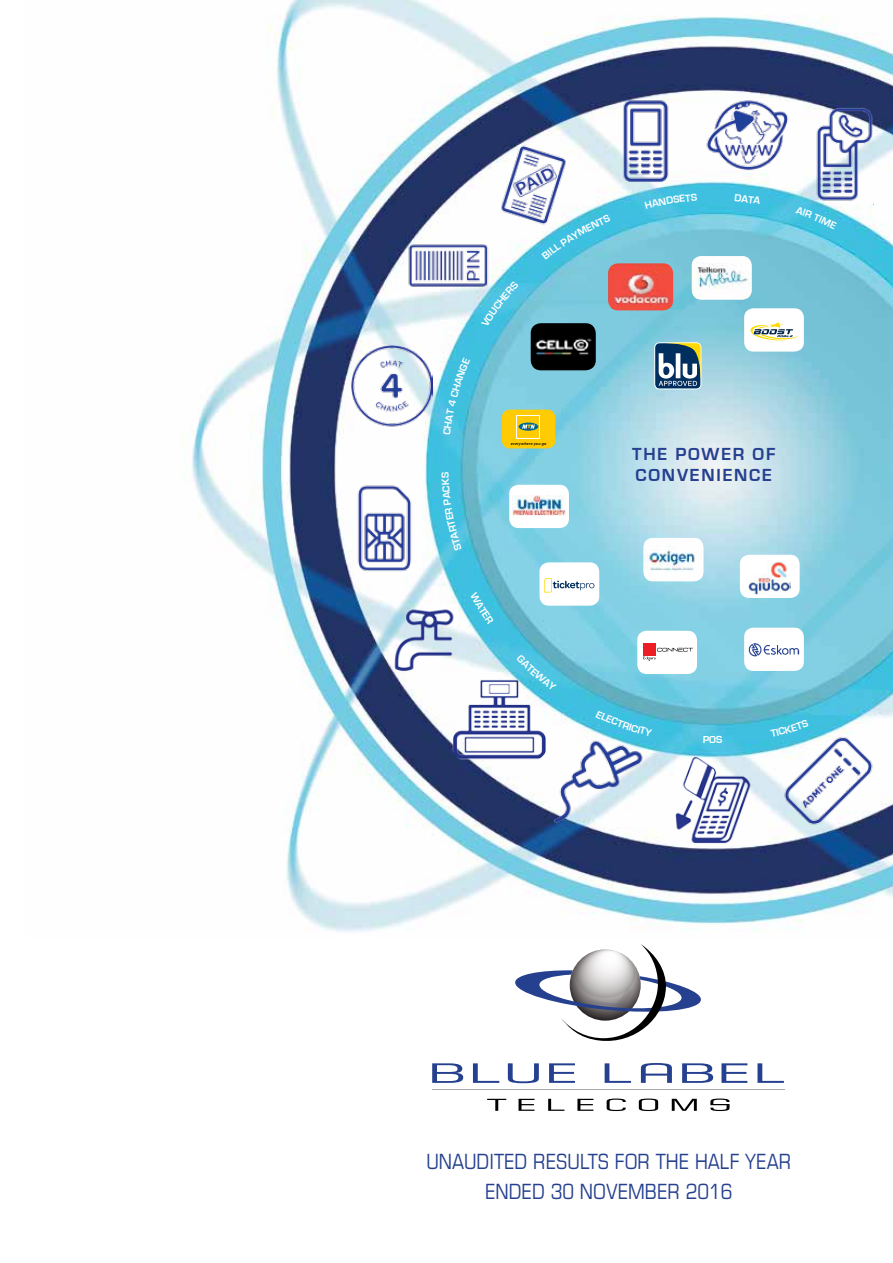
<style>
.page{position:relative;width:893px;height:1263px;background:#fff}
.page>*{position:absolute;margin:0;border:0;box-sizing:border-box;transform-origin:0 0}
.t1{font:condensed 21px/30px "Eurostile LT Std";color:#25408f;text-align:center}
.t2{font:700 18px/21.6px "Eurostile";letter-spacing:.1em;color:#25408f}
.t3{font:700 10.5px "Eurostile";color:#fff}
.t4{font:italic 600 4.2px "Myriad Pro";letter-spacing:.05em;color:#000}
</style>
<div class="page">
<hr style="left:432px;top:1089px;width:353px;height:1px;background:#a7a9ac">
<svg style="left:515px;top:944px;width:186px;height:97px"></svg>
<svg style="left:432px;top:1063px;width:31px;height:20px"></svg>
<svg style="left:473px;top:1063px;width:26px;height:20px"></svg>
<svg style="left:508px;top:1063px;width:31px;height:20px"></svg>
<svg style="left:549px;top:1063px;width:26px;height:20px"></svg>
<svg style="left:605px;top:1063px;width:26px;height:20px"></svg>
<svg style="left:641px;top:1063px;width:31px;height:20px"></svg>
<svg style="left:682px;top:1063px;width:31px;height:20px"></svg>
<svg style="left:721px;top:1063px;width:26px;height:20px"></svg>
<svg style="left:757px;top:1063px;width:27px;height:20px"></svg>
<svg style="left:487px;top:1099px;width:19px;height:12px"></svg>
<svg style="left:519px;top:1099px;width:15px;height:12px"></svg>
<svg style="left:548px;top:1099px;width:16px;height:12px"></svg>
<svg style="left:577px;top:1099px;width:16px;height:12px"></svg>
<svg style="left:607px;top:1098px;width:19px;height:13px"></svg>
<svg style="left:639px;top:1098px;width:19px;height:13px"></svg>
<svg style="left:672px;top:1099px;width:25px;height:12px"></svg>
<svg style="left:710px;top:1098px;width:19px;height:13px"></svg>
<img style="left:191px;top:0;width:702px;height:932px">
<img style="left:812px;top:105px;width:61px;height:99px">
<img style="left:701px;top:87px;width:96px;height:93px">
<img style="left:351px;top:345px;width:81px;height:84px">
<img style="left:664px;top:746px;width:101px;height:107px">
<img style="left:768px;top:717px;width:122px;height:130px">
<img style="left:487px;top:137px;width:93px;height:94px">
<img style="left:527px;top:712px;width:141px;height:140px;border-radius:70px">
<img style="left:401px;top:218px;width:94px;height:95px;border-radius:47px">
<img style="left:322px;top:466px;width:125px;height:124px;border-radius:62px">
<img style="left:381px;top:595px;width:88px;height:87px">
<img style="left:444px;top:673px;width:111px;height:102px">
<img style="left:608px;top:85px;width:81px;height:107px">
<div style="left:502px;top:410px;width:53px;height:38px;background:#ffcb05;border-radius:8px"></div>
<svg style="left:517px;top:415px;width:23px;height:23px"></svg>
<div style="left:518px;top:416px;width:21px;height:21px;background:#ffcb05"></div>
<svg style="left:519px;top:423px;width:19px;height:8px"></svg>
<svg style="left:522px;top:425px;width:13px;height:4px"></svg>
<div style="left:744px;top:628px;width:60px;height:43px;background:#fff;border-radius:9px"></div>
<img style="left:748px;top:643px;width:52px;height:14px">
<div style="left:509px;top:485px;width:60px;height:43px;background:#fff;border-radius:9px"></div>
<img style="left:512px;top:495px;width:54px;height:21px">
<div style="left:539px;top:562px;width:60px;height:44px;background:#fff;border-radius:9px"></div>
<svg style="left:544px;top:578px;width:50px;height:14px"></svg>
<div style="left:744px;top:308px;width:60px;height:44px;background:#fff;border-radius:9px"></div>
<svg style="left:750px;top:322px;width:48px;height:19px"></svg>
<img style="left:692px;top:256px;width:60px;height:43px">
<img style="left:608px;top:263px;width:65px;height:47px">
<img style="left:531px;top:323px;width:65px;height:47px">
<svg style="left:654px;top:342px;width:47px;height:47px"></svg>
<img style="left:644px;top:538px;width:59px;height:43px">
<div style="left:637px;top:631px;width:60px;height:43px;background:#fff;border-radius:9px"></div>
<div style="left:643px;top:643px;width:13px;height:13px;background:#ed1d24"></div>
<svg style="left:643px;top:648px;width:50px;height:13px"></svg>
<div style="left:740px;top:555px;width:60px;height:43px;background:#fff;border-radius:9px"></div>
<img style="left:749px;top:561px;width:42px;height:34px">
<svg style="left:441px;top:472px;width:21px;height:79px;background:#42c0df"></svg>
<svg style="left:443px;top:358px;width:27px;height:77px;background:#47c0de"></svg>
<svg style="left:481px;top:281px;width:38px;height:46px;background:#56c3df"></svg>
<svg style="left:542px;top:214px;width:69px;height:46px;background:#62c8e1"></svg>
<svg style="left:645px;top:194px;width:52px;height:15px"></svg>
<svg style="left:735px;top:194px;width:26px;height:10px"></svg>
<svg style="left:795px;top:207px;width:42px;height:22px"></svg>
<svg style="left:470px;top:591px;width:24px;height:33px"></svg>
<svg style="left:516px;top:655px;width:41px;height:36px"></svg>
<svg style="left:596px;top:710px;width:56px;height:26px"></svg>
<svg style="left:703px;top:736px;width:6px;height:7px"></svg>
<svg style="left:716px;top:736px;width:6px;height:7px"></svg>
<svg style="left:770px;top:719px;width:39px;height:18px"></svg>
<p class="t4" style="left:511px;top:440px;width:37px">everywhere you go</p>
<p class="t2" style="left:632px;top:443px;width:145px">THE POWER OF<br>CONVENIENCE</p>
<p class="t3" style="left:709px;top:734px;width:8px">O</p>
<p class="t1" style="left:426px;top:1146px;width:366px">UNAUDITED RESULTS FOR THE HALF YEAR<br>ENDED 30 NOVEMBER 2016</p>
</div>
